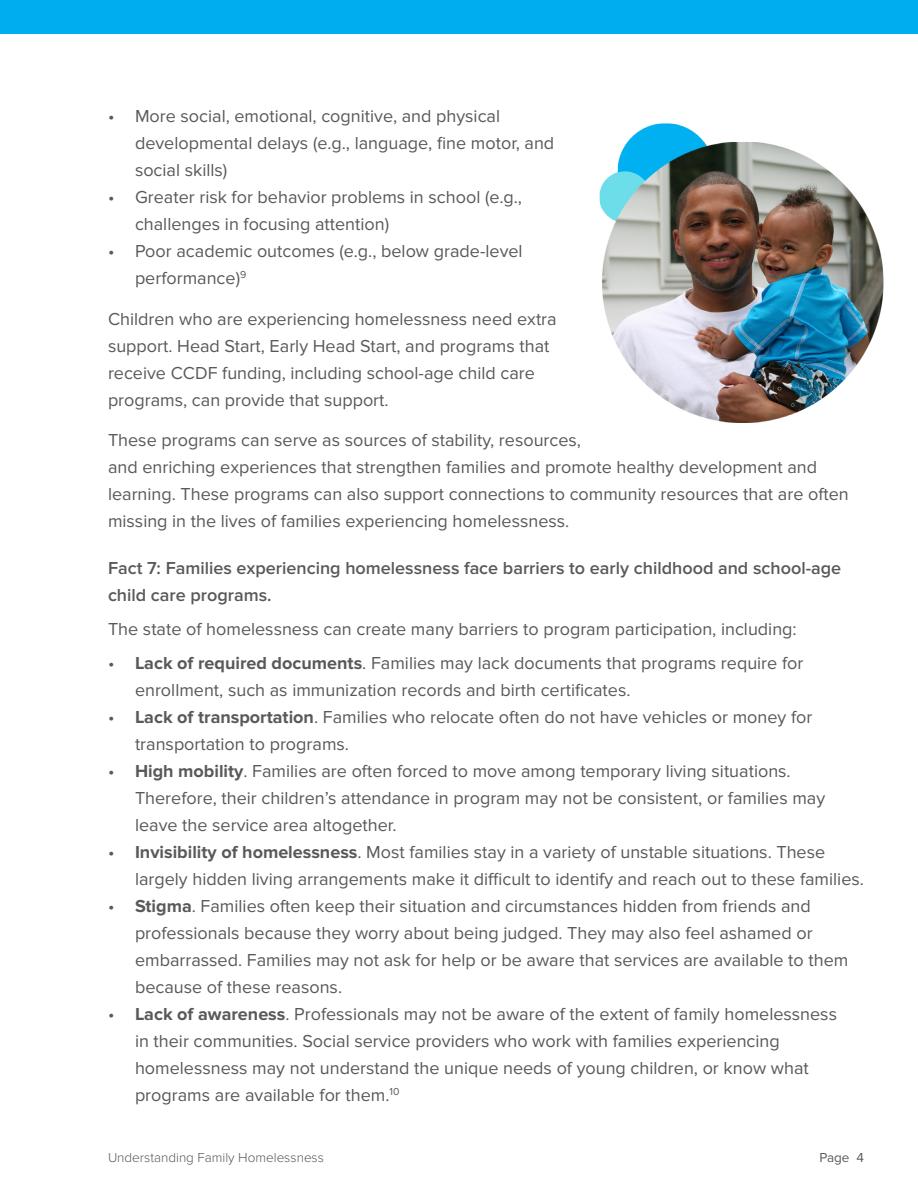
<style>
.page{position:relative;width:918px;height:1188px;background:#fff}
.page>*{position:absolute;margin:0;border:0;box-sizing:border-box;transform-origin:0 0}
.text{font:18px/27px "Proxima Nova";color:#58595b}
.text_Space-above{font:18px/27px "Proxima Nova";color:#58595b}
.t1{font:600 18px/27px "Proxima Nova";color:#58595b}
.text_bull{font:18px "Proxima Nova";color:#58595b}
.t2{font:300 13.5px "Proxima Nova";color:#58595b}
.t3{font:13.5px "Proxima Nova";color:#58595b}
.s1{font-weight:700}
</style>
<div class="page">
<div style="left:0;top:0;width:918px;height:34px;background:#00adee"></div>
<img style="left:599px;top:123px;width:285px;height:300px">
<p class="text" style="left:135px;top:103px;width:421px;text-indent:-27px">• More social, emotional, cognitive, and physical developmental delays (e.g., language, fine motor, and social skills)</p>
<p class="text" style="left:135px;top:184px;width:389px;text-indent:-27px">• Greater risk for behavior problems in school (e.g., challenges in focusing attention)</p>
<p class="text" style="left:135px;top:238px;width:389px;text-indent:-27px">• Poor academic outcomes (e.g., below grade-level performance)<sup>9</sup></p>
<p class="text_Space-above" style="left:108px;top:306px;width:450px">Children who are experiencing homelessness need extra support. Head Start, Early Head Start, and programs that receive CCDF funding, including school-age child care programs, can provide that support.</p>
<p class="text" style="left:108px;top:427px;width:742px">These programs can serve as sources of stability, resources,<br>and enriching experiences that strengthen families and promote healthy development and learning. These programs can also support connections to community resources that are often missing in the lives of families experiencing homelessness.</p>
<p class="t1" style="left:108px;top:555px;width:735px">Fact 7: Families experiencing homelessness face barriers to early childhood and school-age child care programs.</p>
<p class="text_bull" style="left:108px;top:619px;width:690px">The state of homelessness can create many barriers to program participation, including:</p>
<p class="text" style="left:135px;top:650px;width:670px;text-indent:-27px">• <span class="s1">Lack of required documents</span>. Families may lack documents that programs require for enrollment, such as immunization records and birth certificates.</p>
<p class="text" style="left:135px;top:704px;width:679px;text-indent:-27px">• <span class="s1">Lack of transportation</span>. Families who relocate often do not have vehicles or money for transportation to programs.</p>
<p class="text" style="left:135px;top:758px;width:692px;text-indent:-27px">• <span class="s1">High mobility</span>. Families are often forced to move among temporary living situations.<br>Therefore, their children’s attendance in program may not be consistent, or families may leave the service area altogether.</p>
<p class="text" style="left:135px;top:839px;width:731px;text-indent:-27px">• <span class="s1">Invisibility of homelessness</span>. Most families stay in a variety of unstable situations. These largely hidden living arrangements make it difficult to identify and reach out to these families.</p>
<p class="text" style="left:135px;top:893px;width:715px;text-indent:-27px">• <span class="s1">Stigma</span>. Families often keep their situation and circumstances hidden from friends and professionals because they worry about being judged. They may also feel ashamed or embarrassed. Families may not ask for help or be aware that services are available to them because of these reasons.</p>
<p class="text" style="left:135px;top:1001px;width:704px;text-indent:-27px">• <span class="s1">Lack of awareness</span>. Professionals may not be aware of the extent of family homelessness in their communities. Social service providers who work with families experiencing homelessness may not understand the unique needs of young children, or know what programs are available for them.<sup>10</sup></p>
<p class="t2" style="left:108px;top:1150px;width:218px">Understanding Family Homelessness</p>
<p class="t3" style="left:819px;top:1150px;width:46px">Page 4</p>
</div>
